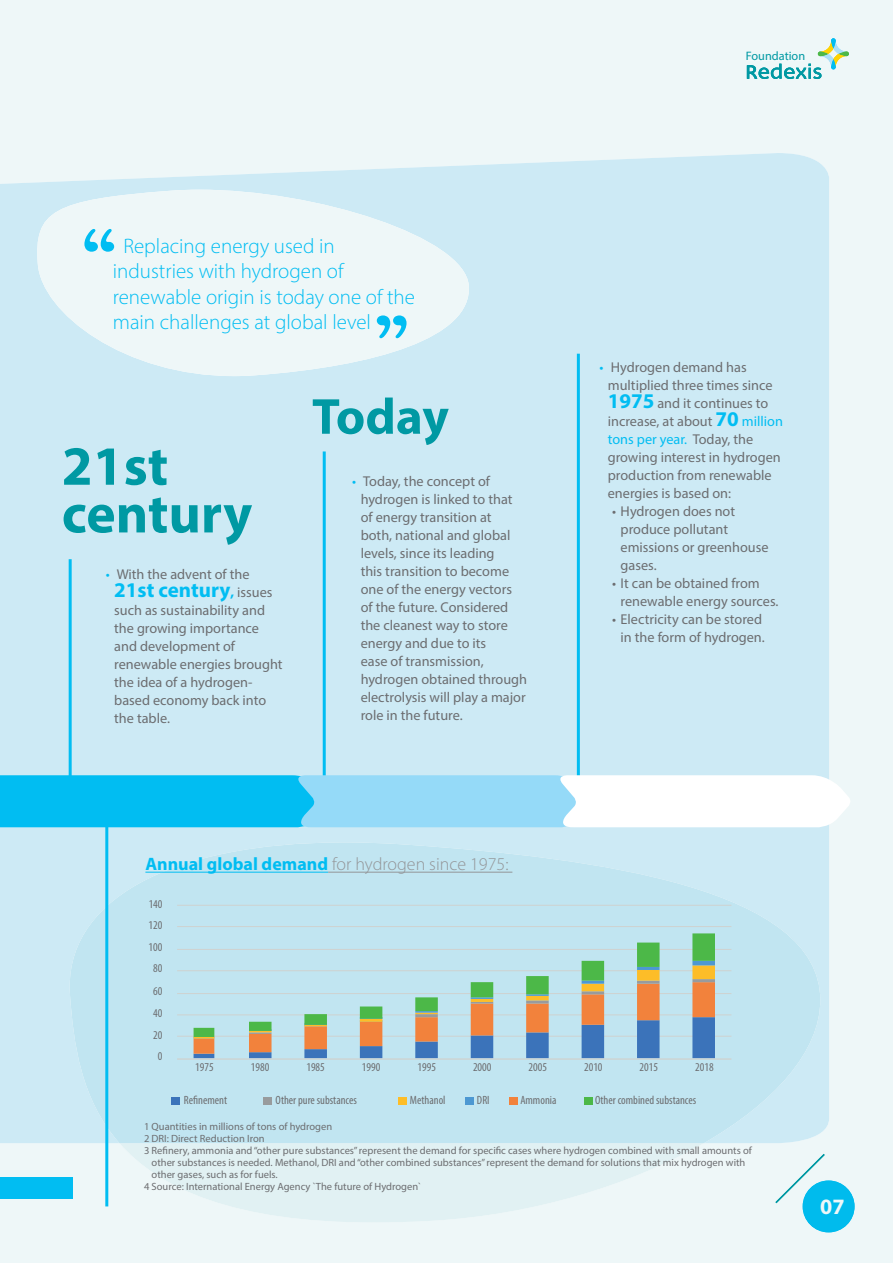
<style>
.page{position:relative;width:893px;height:1263px;background:#fff}
.page>*{position:absolute;margin:0;border:0;box-sizing:border-box;transform-origin:0 0}
.t1{font:700 55.65px/47.7px "Myriad Pro";color:#0099a3}
.t2{font:700 51px "Myriad Pro";letter-spacing:-.005em;color:#0099a3}
.t3{font:700 22.05px "Myriad Pro";color:#fff}
.t4{font:300 21px/25.2px "Myriad Pro";color:#01bdf2}
.t5{font:700 21px "Myriad Pro";color:#01bdf2}
.t6{font:300 18px "Myriad Pro";color:#939598}
.t7{font:14.25px/18px "Myriad Pro";color:#6c6d70}
.t8{font:12.3px "Myriad Pro";color:#0099a3}
.t9{font:condensed 12px/21.6px "Myriad Pro";color:#6c6d70;text-align:center}
.t10{font:10.5px "Myriad Pro";color:#6c6d70}
.s1{color:#01bdf2}
.s2{font-size:14.25px}
.s3{font-weight:400;font-size:14.25px;color:#6c6d70}
.s4{font-weight:700;font-size:21px;color:#01bdf2}
.s5{font-weight:700;color:#01bdf2}
</style>
<div class="page">
<div style="left:0;top:0;width:892px;height:1263px;background:#eef7f8"></div>
<svg style="left:775px;top:1154px;width:79px;height:78px;background:#97e0f2"></svg>
<div style="left:0;top:153px;width:828px;height:990px;background:#cdeaf5"></div>
<svg style="left:34px;top:190px;width:438px;height:186px;background:#e6f3f7"></svg>
<svg style="left:119px;top:1143px;width:584px;height:79px;background:#e4f2f4"></svg>
<svg style="left:63px;top:842px;width:757px;height:301px;background:#c3e5f1"></svg>
<hr style="left:69px;top:559px;width:3px;height:223px;background:#01bdf2">
<hr style="left:322px;top:451px;width:3px;height:327px;background:#01bdf2">
<hr style="left:576px;top:354px;width:3px;height:428px;background:#01bdf2">
<hr style="left:105px;top:823px;width:3px;height:383px;background:#01bdf2">
<svg style="left:0;top:775px;width:852px;height:52px"></svg>
<svg style="left:84px;top:229px;width:30px;height:23px"></svg>
<svg style="left:377px;top:315px;width:29px;height:23px"></svg>
<div style="left:0;top:1177px;width:73px;height:21px;background:#01bdf2"></div>
<hr style="left:145px;top:872px;width:183px;height:1px;background:#01bdf2">
<hr style="left:328px;top:872px;width:184px;height:1px;background:#939598">
<svg style="left:746px;top:38px;width:102px;height:41px;background:#c9e8e4"></svg>
<hr style="left:177px;top:905px;width:554px;height:1px;background:#cfd2d0">
<hr style="left:177px;top:926px;width:554px;height:1px;background:#cfd2d0">
<hr style="left:177px;top:949px;width:554px;height:1px;background:#cfd2d0">
<hr style="left:177px;top:970px;width:554px;height:1px;background:#cfd2d0">
<hr style="left:177px;top:993px;width:554px;height:1px;background:#cfd2d0">
<hr style="left:177px;top:1015px;width:554px;height:1px;background:#cfd2d0">
<hr style="left:177px;top:1036px;width:554px;height:1px;background:#cfd2d0">
<svg style="left:193px;top:1037px;width:521px;height:21px;background:#9db6ca"></svg>
<svg style="left:193px;top:933px;width:521px;height:104px;background:#bbd4cf"></svg>
<hr style="left:177px;top:1058px;width:554px;height:2px;background:#cfd2d0">
<div style="left:171px;top:1097px;width:8px;height:8px;background:#3b73ba"></div>
<div style="left:508px;top:1097px;width:9px;height:8px;background:#f2823c"></div>
<div style="left:263px;top:1097px;width:8px;height:8px;background:#989b9d"></div>
<div style="left:397px;top:1097px;width:9px;height:8px;background:#fdbd28"></div>
<div style="left:464px;top:1097px;width:9px;height:8px;background:#4d98d2"></div>
<div style="left:583px;top:1097px;width:9px;height:8px;background:#4cb848"></div>
<p class="t8" style="left:745px;top:49px;width:61px">Foundation</p>
<h3 class="t4" style="left:113px;top:233px;width:304px;text-indent:11px">Replacing energy used in industries with hydrogen of renewable origin is today one of the main challenges at global level</h3>
<h1 class="t1" style="left:62px;top:440px;width:192px">21st century</h1>
<p class="t7" style="left:106px;top:565px;width:145px"><span class="s1">•</span> With the advent of the</p>
<h3 class="t5" style="left:114px;top:576px;width:160px">21st century<span class="s2">,</span> <span class="s3">issues</span></h3>
<p class="t7" style="left:114px;top:601px;width:170px">such as sustainability and the growing importance and development of renewable energies brought the idea of a hydrogen&shy;based economy back into the table.</p>
<h2 class="t2" style="left:312px;top:383px;width:138px">Today</h2>
<p class="t7" style="left:360px;top:472px;width:168px;text-indent:-9px"><span class="s1">•</span> Today, the concept of hydrogen is linked to that of energy transition at<br>both, national and global levels, since its leading<br>this transition to become one of the energy vectors of the future. Considered the cleanest way to store energy and due to its<br>ease of transmission, hydrogen obtained through electrolysis will play a major role in the future.</p>
<p class="t7" style="left:607px;top:358px;width:177px;text-indent:-8px"><span class="s1">•</span> Hydrogen demand has multiplied three times since<br><span class="s4">1975</span> and it continues to increase, at about <span class="s4">70</span> <span class="s1">million tons per year.</span> Today, the growing interest in hydrogen production from renewable energies is based on:</p>
<p class="t7" style="left:620px;top:502px;width:149px;text-indent:-9px">• Hydrogen does not produce pollutant emissions or greenhouse gases.</p>
<p class="t7" style="left:620px;top:574px;width:159px;text-indent:-9px">• It can be obtained from renewable energy sources.</p>
<p class="t7" style="left:612px;top:610px;width:154px;text-align:center">• Electricity can be stored in the form of hydrogen.</p>
<p class="t6" style="left:145px;top:853px;width:364px"><span class="s5">Annual global demand</span> for hydrogen since 1975:</p>
<p class="t9" style="left:149px;top:893px;width:15px">140</p>
<p class="t9" style="left:149px;top:915px;width:15px;line-height:21.1px">120<br>100<br>80</p>
<p class="t9" style="left:153px;top:980px;width:11px">60<br>40<br>20<br>0</p>
<p class="t9" style="left:195px;top:1056px;width:20px">1975</p>
<p class="t9" style="left:251px;top:1056px;width:20px">1980</p>
<p class="t9" style="left:306px;top:1056px;width:20px">1985</p>
<p class="t9" style="left:362px;top:1056px;width:20px">1990</p>
<p class="t9" style="left:417px;top:1056px;width:20px">1995</p>
<p class="t9" style="left:473px;top:1056px;width:20px">2000</p>
<p class="t9" style="left:528px;top:1056px;width:20px">2005</p>
<p class="t9" style="left:584px;top:1056px;width:20px">2010</p>
<p class="t9" style="left:639px;top:1056px;width:20px">2015</p>
<p class="t9" style="left:695px;top:1056px;width:20px">2018</p>
<p class="t9" style="left:184px;top:1089px;width:45px">Refinement</p>
<p class="t9" style="left:275px;top:1089px;width:83px">Other pure substances</p>
<p class="t9" style="left:410px;top:1089px;width:37px">Methanol</p>
<p class="t9" style="left:477px;top:1089px;width:14px">DRI</p>
<p class="t9" style="left:520px;top:1089px;width:38px">Ammonia</p>
<p class="t9" style="left:595px;top:1089px;width:103px">Other combined substances</p>
<p class="t10" style="left:144px;top:1120px;width:190px">1 Quantities in millions of tons of hydrogen</p>
<p class="t10" style="left:144px;top:1132px;width:122px">2 DRI: Direct Reduction Iron</p>
<p class="t10" style="left:144px;top:1144px;width:609px">3 Refinery, ammonia and “other pure substances” represent the demand for specific cases where hydrogen combined with small amounts of</p>
<p class="t10" style="left:152px;top:1156px;width:595px">other substances is needed. Methanol, DRI and “other combined substances” represent the demand for solutions that mix hydrogen with</p>
<p class="t10" style="left:152px;top:1168px;width:128px">other gases, such as for fuels.</p>
<p class="t10" style="left:144px;top:1180px;width:279px">4 Source: International Energy Agency `The future of Hydrogen`</p>
<h3 class="t3" style="left:820px;top:1192px;width:26px">07</h3>
</div>
